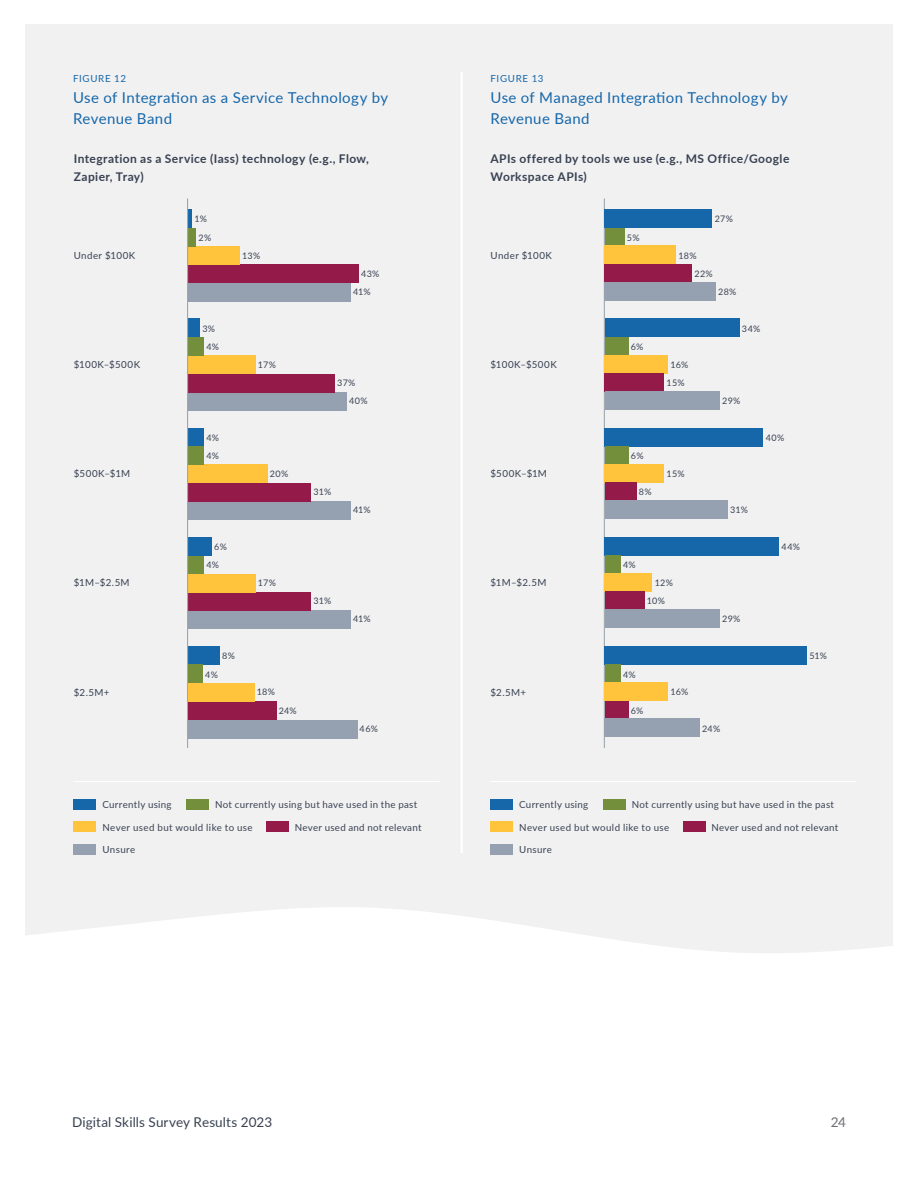
<style>
.page{position:relative;width:918px;height:1188px;background:#fff}
.page>*{position:absolute;margin:0;border:0;box-sizing:border-box;transform-origin:0 0}
.t1{font:15px/21px "Lato";letter-spacing:.025em;color:#1567aa}
.t2{font:13.5px "Lato";letter-spacing:.005em;color:#384252}
.t3{font:13.5px "Lato";color:#6d6e71}
.t4{font:700 12px/18px "Lato";letter-spacing:.035em;color:#384252}
.t5{font:9.75px "Lato";letter-spacing:.035em;color:#384252}
.t6{font:9.75px "Lato";letter-spacing:.055em;color:#384252}
.t7{font:9.75px "Lato";letter-spacing:.075em;color:#1567aa}
.t8{font:9px/17.9px "Lato";letter-spacing:.02em;color:#384252}
</style>
<div class="page">
<div style="left:24px;top:24px;width:870px;height:934px;background:#f2f1f2"></div>
<svg style="left:24px;top:906px;width:870px;height:52px;fill:#fff"></svg>
<hr style="left:461px;top:72px;width:2px;height:781px;background:#fff">
<div style="left:188px;top:646px;width:32px;height:19px;background:#1567aa"></div>
<div style="left:188px;top:611px;width:163px;height:18px;background:#95a0b1"></div>
<div style="left:188px;top:592px;width:123px;height:19px;background:#941a4a"></div>
<div style="left:188px;top:574px;width:67px;height:18px;background:#ffc43b"></div>
<div style="left:188px;top:555px;width:16px;height:19px;background:#748f3b"></div>
<div style="left:188px;top:537px;width:24px;height:18px;background:#1567aa"></div>
<div style="left:188px;top:501px;width:163px;height:19px;background:#95a0b1"></div>
<div style="left:188px;top:483px;width:123px;height:18px;background:#941a4a"></div>
<div style="left:188px;top:465px;width:79px;height:18px;background:#ffc43b"></div>
<div style="left:188px;top:428px;width:16px;height:18px;background:#1567aa"></div>
<div style="left:188px;top:446px;width:16px;height:19px;background:#748f3b"></div>
<div style="left:188px;top:392px;width:159px;height:19px;background:#95a0b1"></div>
<div style="left:188px;top:374px;width:147px;height:18px;background:#941a4a"></div>
<div style="left:188px;top:355px;width:67px;height:19px;background:#ffc43b"></div>
<div style="left:188px;top:337px;width:16px;height:18px;background:#748f3b"></div>
<div style="left:188px;top:319px;width:12px;height:18px;background:#1567aa"></div>
<div style="left:188px;top:283px;width:163px;height:18px;background:#95a0b1"></div>
<div style="left:188px;top:265px;width:170px;height:18px;background:#941a4a"></div>
<div style="left:188px;top:246px;width:52px;height:19px;background:#ffc43b"></div>
<div style="left:188px;top:228px;width:8px;height:18px;background:#748f3b"></div>
<svg style="left:188px;top:209px;width:4px;height:19px"></svg>
<hr style="left:74px;top:781px;width:366px;height:1px;background:#fff">
<div style="left:74px;top:799px;width:22px;height:11px;background:#1567aa"></div>
<div style="left:186px;top:799px;width:23px;height:11px;background:#748f3b"></div>
<div style="left:74px;top:821px;width:22px;height:11px;background:#ffc43b"></div>
<div style="left:74px;top:844px;width:22px;height:10px;background:#95a0b1"></div>
<div style="left:266px;top:821px;width:23px;height:11px;background:#941a4a"></div>
<hr style="left:187px;top:198px;width:1px;height:550px;background:#949fa4">
<div style="left:188px;top:720px;width:169px;height:18px;background:#95a0b1"></div>
<div style="left:188px;top:701px;width:88px;height:19px;background:#941a4a"></div>
<div style="left:188px;top:683px;width:66px;height:18px;background:#ffc43b"></div>
<div style="left:188px;top:665px;width:15px;height:18px;background:#748f3b"></div>
<hr style="left:490px;top:781px;width:366px;height:1px;background:#fff">
<div style="left:490px;top:799px;width:23px;height:11px;background:#1567aa"></div>
<div style="left:603px;top:799px;width:22px;height:11px;background:#748f3b"></div>
<div style="left:490px;top:821px;width:23px;height:11px;background:#ffc43b"></div>
<div style="left:490px;top:844px;width:23px;height:10px;background:#95a0b1"></div>
<div style="left:683px;top:821px;width:22px;height:11px;background:#941a4a"></div>
<hr style="left:604px;top:198px;width:1px;height:550px;background:#949fa4">
<div style="left:605px;top:209px;width:107px;height:19px;background:#1567aa"></div>
<div style="left:605px;top:228px;width:20px;height:18px;background:#748f3b"></div>
<div style="left:605px;top:246px;width:71px;height:18px;background:#ffc43b"></div>
<div style="left:605px;top:264px;width:87px;height:19px;background:#941a4a"></div>
<div style="left:605px;top:282px;width:111px;height:18px;background:#95a0b1"></div>
<div style="left:605px;top:319px;width:135px;height:18px;background:#1567aa"></div>
<div style="left:605px;top:337px;width:23px;height:19px;background:#748f3b"></div>
<div style="left:605px;top:355px;width:63px;height:18px;background:#ffc43b"></div>
<div style="left:605px;top:373px;width:59px;height:19px;background:#941a4a"></div>
<div style="left:605px;top:391px;width:115px;height:19px;background:#95a0b1"></div>
<div style="left:605px;top:428px;width:158px;height:18px;background:#1567aa"></div>
<div style="left:605px;top:446px;width:23px;height:19px;background:#748f3b"></div>
<div style="left:605px;top:464px;width:59px;height:19px;background:#ffc43b"></div>
<div style="left:605px;top:483px;width:31px;height:18px;background:#941a4a"></div>
<div style="left:605px;top:500px;width:123px;height:19px;background:#95a0b1"></div>
<div style="left:605px;top:537px;width:174px;height:18px;background:#1567aa"></div>
<div style="left:605px;top:556px;width:16px;height:18px;background:#748f3b"></div>
<div style="left:605px;top:573px;width:47px;height:19px;background:#ffc43b"></div>
<div style="left:605px;top:592px;width:39px;height:18px;background:#941a4a"></div>
<div style="left:605px;top:610px;width:115px;height:18px;background:#95a0b1"></div>
<div style="left:605px;top:646px;width:202px;height:19px;background:#1567aa"></div>
<div style="left:605px;top:665px;width:16px;height:18px;background:#748f3b"></div>
<div style="left:605px;top:683px;width:63px;height:18px;background:#ffc43b"></div>
<div style="left:605px;top:701px;width:23px;height:18px;background:#941a4a"></div>
<div style="left:605px;top:719px;width:95px;height:18px;background:#95a0b1"></div>
<p class="t7" style="left:73px;top:71px;width:55px">FIGURE 12</p>
<h1 class="t1" style="left:73px;top:86px;width:317px">Use of Integration as a Service Technology by<br>Revenue Band</h1>
<p class="t4" style="left:74px;top:149px;width:297px">Integration as a Service (Iass) technology (e.g., Flow,<br>Zapier, Tray)</p>
<p class="t7" style="left:490px;top:71px;width:54px">FIGURE 13</p>
<h1 class="t1" style="left:490px;top:86px;width:299px">Use of Managed Integration Technology by<br>Revenue Band</h1>
<p class="t4" style="left:490px;top:149px;width:301px">APIs offered by tools we use (e.g., MS Office/Google<br>Workspace APIs)</p>
<p class="t8" style="left:195px;top:210px;width:14px">1%</p>
<p class="t8" style="left:715px;top:210px;width:20px">27%</p>
<p class="t8" style="left:198px;top:228px;width:14px">2%</p>
<p class="t8" style="left:627px;top:228px;width:14px">5%</p>
<p class="t5" style="left:74px;top:248px;width:63px">Under $100K</p>
<p class="t8" style="left:242px;top:246px;width:20px">13%</p>
<p class="t8" style="left:353px;top:264px;width:28px;text-indent:8px">43%<br>41%</p>
<p class="t5" style="left:490px;top:248px;width:63px">Under $100K</p>
<p class="t8" style="left:694px;top:246px;width:20px;line-height:18.5px;text-indent:-16px">18%<br>22%</p>
<p class="t8" style="left:718px;top:282px;width:20px">28%</p>
<p class="t8" style="left:202px;top:319px;width:14px">3%</p>
<p class="t8" style="left:742px;top:319px;width:20px">34%</p>
<p class="t8" style="left:206px;top:337px;width:14px">4%</p>
<p class="t8" style="left:631px;top:337px;width:14px">6%</p>
<p class="t6" style="left:74px;top:358px;width:68px">$100K–$500K</p>
<p class="t8" style="left:258px;top:355px;width:20px">17%</p>
<p class="t6" style="left:490px;top:358px;width:68px">$100K–$500K</p>
<p class="t8" style="left:671px;top:355px;width:19px">16%</p>
<p class="t8" style="left:337px;top:374px;width:20px">37%</p>
<p class="t8" style="left:667px;top:374px;width:20px">15%</p>
<p class="t8" style="left:349px;top:391px;width:20px">40%</p>
<p class="t8" style="left:722px;top:391px;width:20px">29%</p>
<p class="t8" style="left:206px;top:428px;width:14px">4%</p>
<p class="t8" style="left:766px;top:428px;width:20px">40%</p>
<p class="t8" style="left:206px;top:447px;width:14px">4%</p>
<p class="t8" style="left:631px;top:447px;width:14px">6%</p>
<p class="t5" style="left:74px;top:467px;width:58px">$500K–$1M</p>
<p class="t8" style="left:270px;top:464px;width:20px">20%</p>
<p class="t5" style="left:490px;top:467px;width:58px">$500K–$1M</p>
<p class="t8" style="left:667px;top:464px;width:20px">15%</p>
<p class="t8" style="left:313px;top:483px;width:19px">31%</p>
<p class="t8" style="left:639px;top:483px;width:14px">8%</p>
<p class="t8" style="left:353px;top:501px;width:19px">41%</p>
<p class="t8" style="left:730px;top:501px;width:19px">31%</p>
<p class="t8" style="left:214px;top:537px;width:14px">6%</p>
<p class="t8" style="left:782px;top:537px;width:20px">44%</p>
<p class="t8" style="left:206px;top:556px;width:14px">4%</p>
<p class="t8" style="left:623px;top:556px;width:14px">4%</p>
<p class="t5" style="left:74px;top:576px;width:57px">$1M–$2.5M</p>
<p class="t8" style="left:258px;top:574px;width:20px">17%</p>
<p class="t8" style="left:313px;top:592px;width:19px">31%</p>
<p class="t5" style="left:490px;top:576px;width:57px">$1M–$2.5M</p>
<p class="t8" style="left:647px;top:574px;width:28px;text-indent:8px">12%<br>10%</p>
<p class="t8" style="left:353px;top:610px;width:19px">41%</p>
<p class="t8" style="left:722px;top:610px;width:20px">29%</p>
<p class="t8" style="left:222px;top:647px;width:14px">8%</p>
<p class="t8" style="left:809px;top:647px;width:19px">51%</p>
<p class="t8" style="left:205px;top:665px;width:14px">4%</p>
<p class="t8" style="left:623px;top:665px;width:14px">4%</p>
<p class="t5" style="left:74px;top:685px;width:37px">$2.5M+</p>
<p class="t8" style="left:257px;top:683px;width:20px">18%</p>
<p class="t5" style="left:490px;top:685px;width:37px">$2.5M+</p>
<p class="t8" style="left:671px;top:683px;width:19px">16%</p>
<p class="t8" style="left:279px;top:701px;width:19px">24%</p>
<p class="t8" style="left:631px;top:701px;width:14px">6%</p>
<p class="t8" style="left:360px;top:719px;width:20px">46%</p>
<p class="t8" style="left:702px;top:719px;width:19px">24%</p>
<p class="t5" style="left:102px;top:797px;width:71px">Currently using</p>
<p class="t5" style="left:215px;top:798px;width:204px">Not currently using but have used in the past</p>
<p class="t5" style="left:102px;top:820px;width:152px">Never used but would like to use</p>
<p class="t5" style="left:102px;top:843px;width:34px">Unsure</p>
<p class="t5" style="left:295px;top:820px;width:128px">Never used and not relevant</p>
<p class="t5" style="left:519px;top:797px;width:71px">Currently using</p>
<p class="t5" style="left:632px;top:798px;width:204px">Not currently using but have used in the past</p>
<p class="t5" style="left:519px;top:820px;width:152px">Never used but would like to use</p>
<p class="t5" style="left:519px;top:843px;width:34px">Unsure</p>
<p class="t5" style="left:712px;top:820px;width:128px">Never used and not relevant</p>
<h2 class="t2" style="left:72px;top:1112px;width:202px">Digital Skills Survey Results 2023</h2>
<h2 class="t3" style="left:831px;top:1112px;width:17px">24</h2>
</div>
